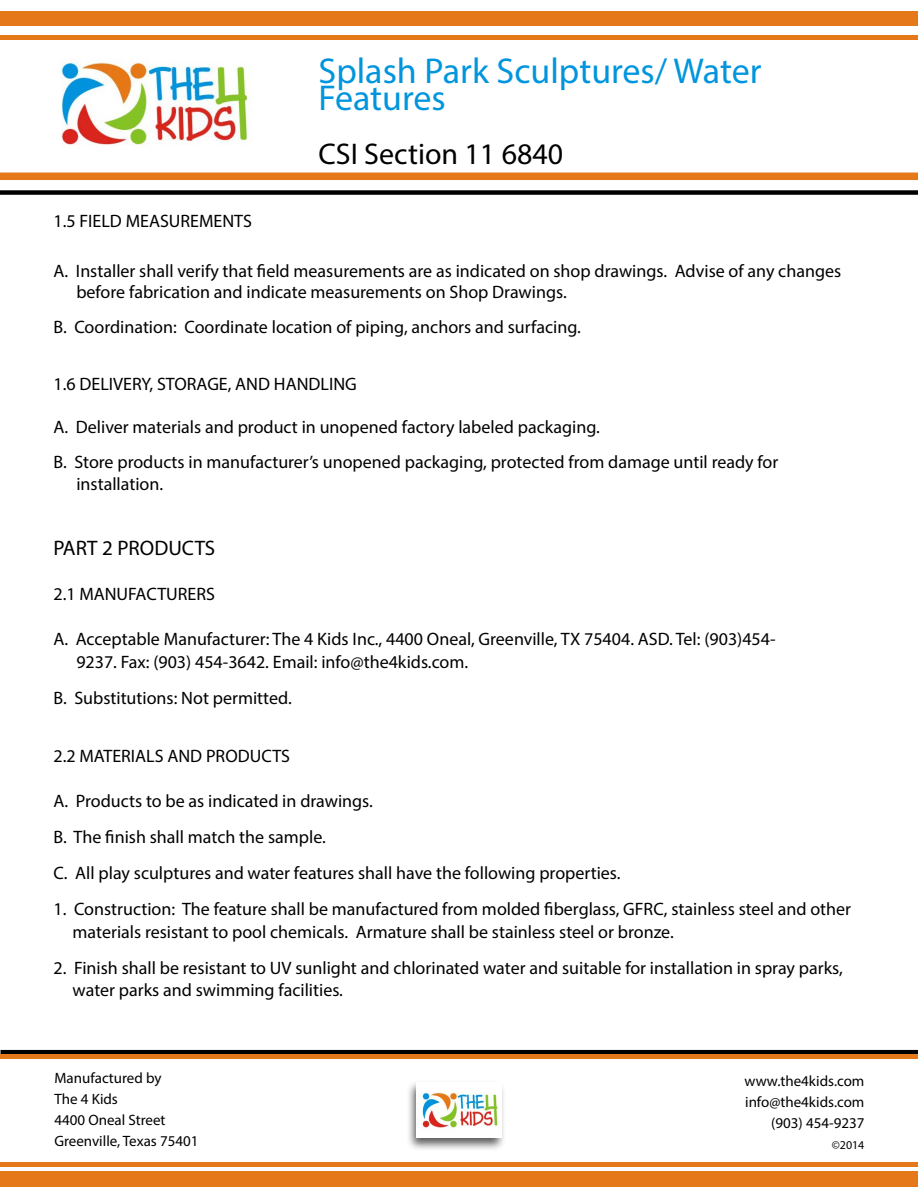
<style>
.page{position:relative;width:918px;height:1188px;background:#fff}
.page>*{position:absolute;margin:0;border:0;box-sizing:border-box;transform-origin:0 0}
.t1{font:36px/27px "Myriad Pro";color:#0195dd}
.t2{font:30px "Myriad Pro";color:#000}
.t3{font:21px "Myriad Pro";color:#000}
.t4{font:18px/22.5px "Myriad Pro";color:#000}
.t5{font:15px/21px "Myriad Pro";color:#000}
.t6{font:13.5px "Myriad Pro";color:#000}
.t7{font:12px "Myriad Pro";color:#000}
</style>
<div class="page">
<div style="left:0;top:190px;width:918px;height:5px;background:#000"></div>
<div style="left:0;top:11px;width:918px;height:15px;background:#e57819"></div>
<div style="left:0;top:35px;width:918px;height:5px;background:#e57819"></div>
<div style="left:0;top:173px;width:918px;height:7px;background:#e57819"></div>
<img style="left:61px;top:62px;width:189px;height:83px">
<hr style="left:0;top:1050px;width:918px;height:4px;background:#000">
<div style="left:0;top:1172px;width:918px;height:15px;background:#e57819"></div>
<hr style="left:0;top:1162px;width:918px;height:4px;background:#e57819">
<hr style="left:0;top:1055px;width:918px;height:4px;background:#e57819">
<div style="left:406px;top:1080px;width:101px;height:72px;background:#000;opacity:.65"></div>
<img style="left:417px;top:1082px;width:84px;height:55px">
<h1 class="t1" style="left:319px;top:57px;width:444px">Splash Park Sculptures/ Water<br>Features</h1>
<h2 class="t2" style="left:319px;top:136px;width:246px">CSI Section 11 6840</h2>
<p class="t4" style="left:53px;top:209px;width:200px">1.5 FIELD MEASUREMENTS</p>
<p class="t4" style="left:76px;top:260px;width:766px;line-height:21.6px;text-indent:-23px">A. Installer shall verify that field measurements are as indicated on shop drawings. Advise of any changes before fabrication and indicate measurements on Shop Drawings.</p>
<p class="t4" style="left:53px;top:316px;width:529px">B. Coordination: Coordinate location of piping, anchors and surfacing.</p>
<p class="t4" style="left:53px;top:373px;width:305px">1.6 DELIVERY, STORAGE, AND HANDLING</p>
<p class="t4" style="left:53px;top:409px;width:726px;line-height:35.1px">A. Deliver materials and product in unopened factory labeled packaging.<br>B. Store products in manufacturer’s unopened packaging, protected from damage until ready for</p>
<p class="t4" style="left:76px;top:472px;width:88px">installation.</p>
<p class="t3" style="left:53px;top:535px;width:163px">PART 2 PRODUCTS</p>
<p class="t4" style="left:53px;top:583px;width:163px">2.1 MANUFACTURERS</p>
<p class="t4" style="left:76px;top:628px;width:701px;text-indent:-23px">A. Acceptable Manufacturer: The 4 Kids Inc., 4400 Oneal, Greenville, TX 75404. ASD. Tel: (903)454-<br>9237. Fax: (903) 454-3642. Email: info@the4kids.com.</p>
<p class="t4" style="left:53px;top:686px;width:240px">B. Substitutions: Not permitted.</p>
<p class="t4" style="left:53px;top:745px;width:238px">2.2 MATERIALS AND PRODUCTS</p>
<p class="t4" style="left:53px;top:783px;width:569px;line-height:36px">A. Products to be as indicated in drawings.<br>B. The finish shall match the sample.<br>C. All play sculptures and water features shall have the following properties.</p>
<p class="t4" style="left:73px;top:898px;width:780px;text-indent:-19px">1. Construction: The feature shall be manufactured from molded fiberglass, GFRC, stainless steel and other materials resistant to pool chemicals. Armature shall be stainless steel or bronze.</p>
<p class="t4" style="left:73px;top:956px;width:772px;text-indent:-19px">2. Finish shall be resistant to UV sunlight and chlorinated water and suitable for installation in spray parks, water parks and swimming facilities.</p>
<p class="t5" style="left:54px;top:1068px;width:146px">Manufactured by<br>The 4 Kids<br>4400 Oneal Street<br>Greenville, Texas 75401</p>
<p class="t5" style="left:744px;top:1070px;width:122px;text-align:right">www.the4kids.com info@the4kids.com (903) 454-9237</p>
<p class="t6" style="left:857px;top:1131px;width:8px">1</p>
<p class="t7" style="left:832px;top:1137px;width:34px">©2014</p>
</div>
